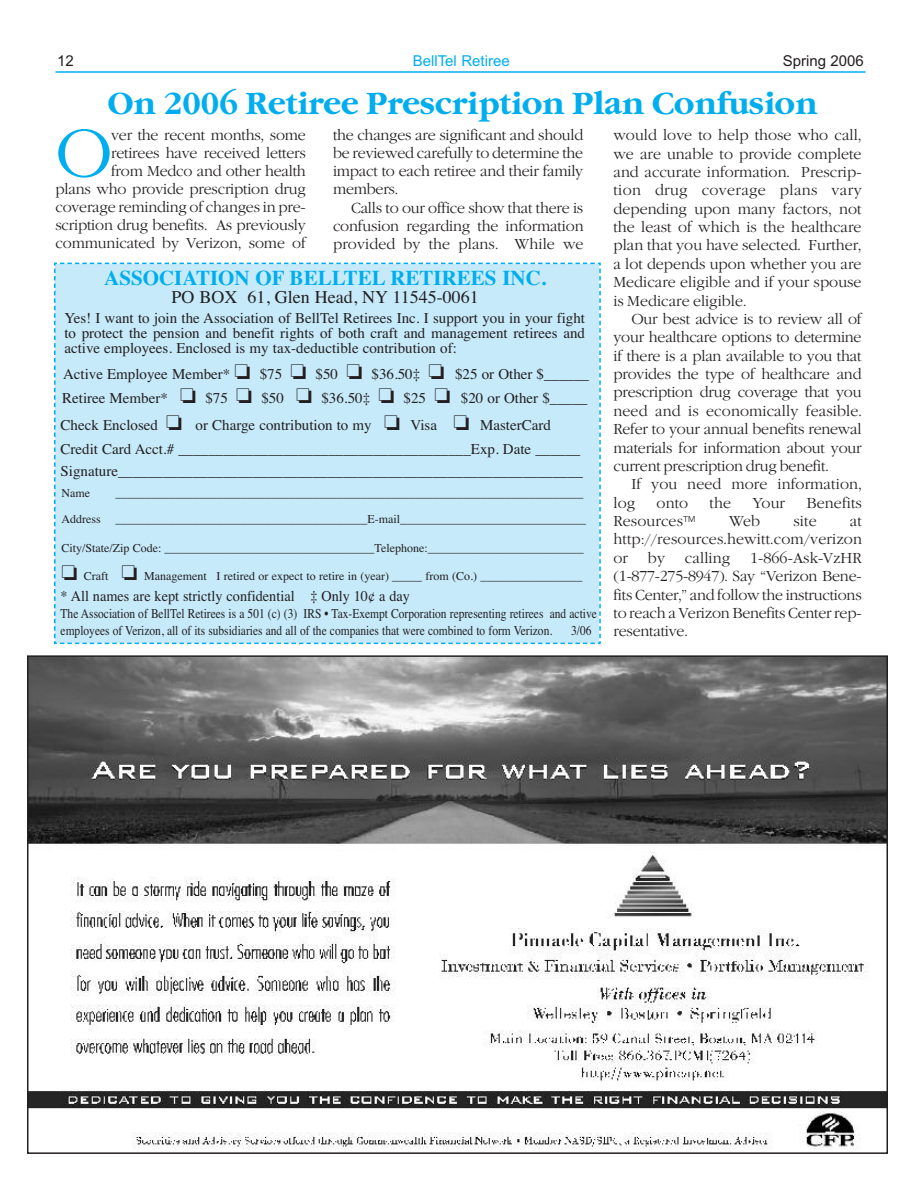
<style>
.page{position:relative;width:918px;height:1188px;background:#fff}
.page>*{position:absolute;margin:0;border:0;box-sizing:border-box;transform-origin:0 0}
.t1{font:69px "Garamond Lgt";color:#00aeef}
.t2{font:31.5px "Garamond Bld";color:#00aeef}
.t3{font:700 21px "Times";color:#00aeef}
.t4{font:18px "Times";color:#231f20}
.t5{font:15px/18.5px "Garamond Lgt";letter-spacing:-.015em;color:#231f20;text-align:justify}
.t6{font:15px/15px "Times";color:#231f20}
.t7{font:15px/18.3px "Garamond Lgt";letter-spacing:.005em;color:#231f20}
.t8{font:15px "Times";color:#231f20;scale:.95 1}
.t9{font:15px "Arial MS";color:#00aeef}
.t10{font:15px "Arial MS";color:#231f20}
.t11{font:13.5px/16.2px "Times";color:#231f20;scale:.85 1}
.t12{font:12px/25.8px "Times";color:#231f20;text-align:right}
</style>
<div class="page">
<img style="left:30px;top:658px;width:855px;height:492px">
<hr style="left:56px;top:71px;width:810px;height:2px;background:#00aeef">
<div style="left:54px;top:262px;width:547px;height:383px;background:#c6eafa"></div>
<p class="t10" style="left:57px;top:52px;width:18px">12</p>
<p class="t9" style="left:413px;top:52px;width:99px">BellTel Retiree</p>
<p class="t10" style="left:783px;top:52px;width:83px">Spring 2006</p>
<h2 class="t2" style="left:108px;top:91px;width:711px">On 2006 Retiree Prescription Plan Confusion</h2>
<h1 class="t1" style="left:56px;top:124px;width:58px">O</h1>
<p class="t5" style="left:614px;top:127px;width:250px">would love to help those who call, we are unable to provide complete and accurate information. Prescrip&shy;tion drug coverage plans vary depending upon many factors, not the least of which is the healthcare plan that you have selected. Further, a lot depends upon whether you are Medicare eligible and if your spouse is Medicare eligible.</p>
<p class="t5" style="left:614px;top:311px;width:250px;text-indent:18px">Our best advice is to review all of your healthcare options to determine if there is a plan available to you that provides the type of healthcare and prescription drug coverage that you need and is economically feasible.<br>Refer to your annual benefits renewal materials for information about your current prescription drug benefit.</p>
<p class="t7" style="left:614px;top:476px;width:250px;text-indent:18px">If you need more information, log</p>
<p class="t5" style="left:56px;top:127px;width:252px;line-height:18px;text-align:right">ver the recent months, some<br>retirees have received letters<br>from Medco and other health<br>plans who provide prescription drug coverage reminding of changes in pre&shy;scription drug benefits. As previously communicated by Verizon, some of</p>
<p class="t5" style="left:333px;top:127px;width:252px;line-height:18px">the changes are significant and should be reviewed carefully to determine the impact to each retiree and their family members.</p>
<p class="t5" style="left:333px;top:200px;width:252px;text-indent:18px">Calls to our office show that there is confusion regarding the information provided by the plans. While we</p>
<h3 class="t3" style="left:104px;top:265px;width:443px">ASSOCIATION OF BELLTEL RETIREES INC.</h3>
<p class="t4" style="left:171px;top:286px;width:309px">PO BOX 61, Glen Head, NY 11545-0061</p>
<p class="t6" style="left:64px;top:310px;width:522px;text-align:justify">Yes! I want to join the Association of BellTel Retirees Inc. I support you in your fight to protect the pension and benefit rights of both craft and management retirees and active employees. Enclosed is my tax-deductible contribution of:</p>
<p class="t6" style="left:63px;top:367px;width:528px">Active Employee Member* ❏ $75 ❏ $50 ❏ $36.50‡ ❏ $25 or Other $______</p>
<p class="t6" style="left:61px;top:385px;width:528px;line-height:26.5px">Retiree Member* ❏ $75 ❏ $50 ❏ $36.50‡ ❏ $25 ❏ $20 or Other $_____<br>Check Enclosed ❏ or Charge contribution to my ❏ Visa ❏ MasterCard</p>
<p class="t6" style="left:61px;top:437px;width:524px;line-height:22.5px">Credit Card Acct.# _______________________________________Exp. Date ______<br>Signature______________________________________________________________</p>
<p class="t12" style="left:61px;top:480px;width:30px">Name</p>
<p class="t12" style="left:61px;top:480px;width:526px">______________________________________________________________________________<br>Address __________________________________________E-mail_______________________________</p>
<p class="t12" style="left:61px;top:535px;width:524px">City/State/Zip Code: ___________________________________Telephone:__________________________</p>
<p class="t12" style="left:61px;top:563px;width:523px">❏ Craft ❏ Management I retired or expect to retire in (year) _____ from (Co.) _________________</p>
<p class="t5" style="left:657px;top:495px;width:33px">onto</p>
<p class="t5" style="left:710px;top:495px;width:23px">the</p>
<p class="t5" style="left:752px;top:495px;width:34px">Your</p>
<p class="t7" style="left:806px;top:495px;width:57px">Benefits</p>
<p class="t7" style="left:614px;top:513px;width:84px">Resources™</p>
<p class="t5" style="left:729px;top:513px;width:33px">Web</p>
<p class="t5" style="left:793px;top:513px;width:25px">site</p>
<p class="t5" style="left:614px;top:513px;width:250px;text-indent:236px">at http://resources.hewitt.com/verizon or</p>
<p class="t5" style="left:614px;top:550px;width:250px;text-indent:137px">1-866-Ask-VzHR (1-877-275-8947). Say “Verizon Bene&shy;fits Center,” and follow the instructions to reach a Verizon Benefits Center rep&shy;resentative.</p>
<p class="t5" style="left:648px;top:550px;width:19px">by</p>
<p class="t7" style="left:685px;top:550px;width:47px">calling</p>
<p class="t8" style="left:61px;top:587px;width:369px">* All names are kept strictly confidential ‡ Only 10¢ a day</p>
<p class="t11" style="left:61px;top:606px;width:633px">The Association of BellTel Retirees is a 501 (c) (3) IRS • Tax-Exempt Corporation representing retirees and active employees of Verizon, all of its subsidiaries and all of the companies that were combined to form Verizon.</p>
<p class="t11" style="left:571px;top:622px;width:26px">3/06</p>
</div>
